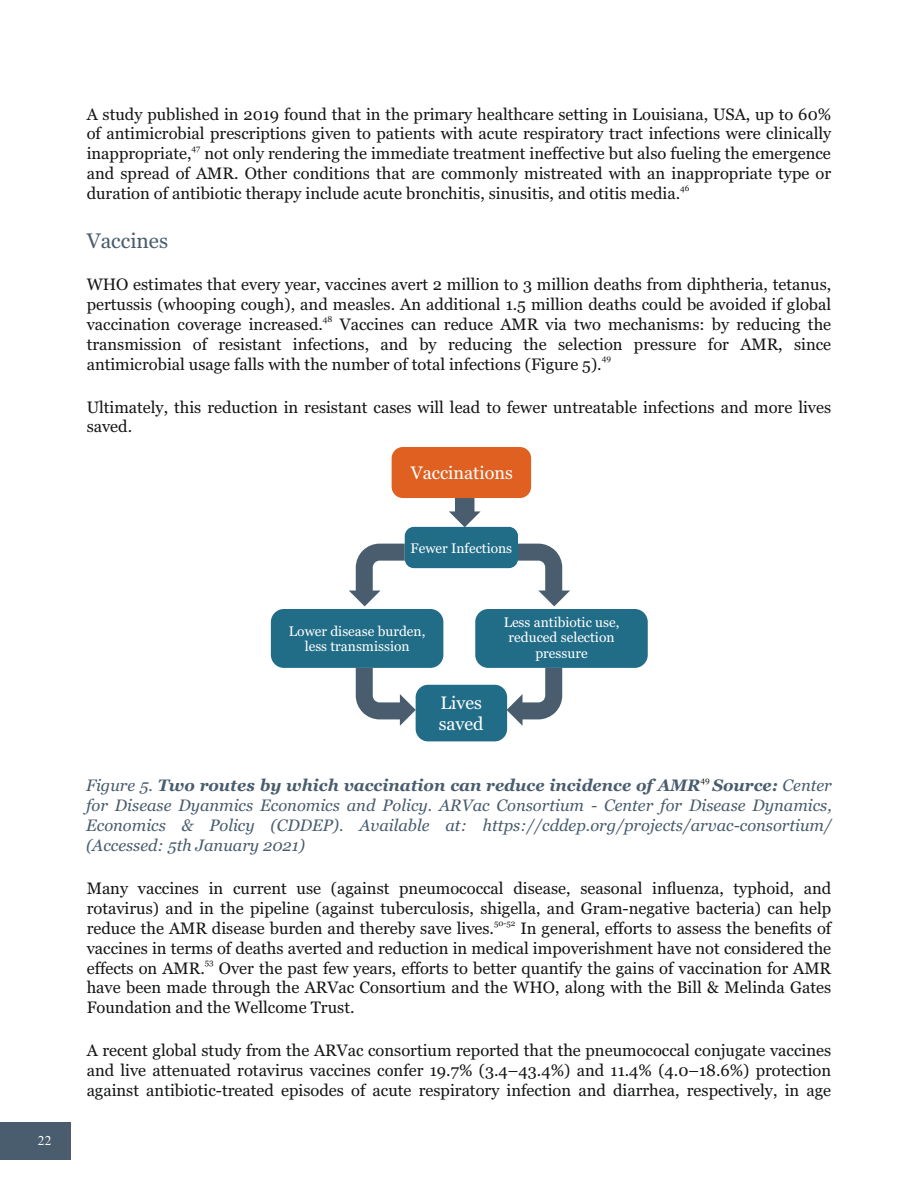
<style>
.page{position:relative;width:918px;height:1188px;background:#fff}
.page>*{position:absolute;margin:0;border:0;box-sizing:border-box;transform-origin:0 0}
.t1{font:21px "Georgia";color:#495d6e}
.t2{font:18px/20.4px "Georgia";color:#fff}
.t3{font:16.5px/19.8px "Georgia";color:#151616}
.t4{font:italic 16.5px/19.8px "Georgia";color:#495d6e;text-align:justify}
.t5{font:italic 700 16.5px "Georgia";color:#495d6e}
.t6{font:13.8px/15.6px "Georgia";color:#fff;text-align:center}
.t7{font:13.5px "Times New Roman";color:#fff}
.t8{font:8.25px "Georgia";color:#151616}
.s1{font-weight:400}
</style>
<div class="page">
<div style="left:0;top:1122px;width:70px;height:37px;background:#495d6e"></div>
<div style="left:392px;top:447px;width:139px;height:51px;background:#df6020;border-radius:11px"></div>
<div style="left:271px;top:609px;width:172px;height:59px;background:#216d88;border-radius:13px"></div>
<div style="left:475px;top:609px;width:173px;height:59px;background:#216d88;border-radius:13px"></div>
<div style="left:405px;top:527px;width:113px;height:41px;background:#216d88;border-radius:9px"></div>
<div style="left:416px;top:685px;width:91px;height:56px;background:#216d88;border-radius:12px"></div>
<svg style="left:349px;top:544px;width:221px;height:182px"></svg>
<svg style="left:449px;top:498px;width:32px;height:29px"></svg>
<p class="t7" style="left:38px;top:1136px;width:15px">22</p>
<p class="t3" style="left:87px;top:105px;width:746px">A study published in 2019 found that in the primary healthcare setting in Louisiana, USA, up to 60% of antimicrobial prescriptions given to patients with acute respiratory tract infections were clinically</p>
<p class="t8" style="left:192px;top:145px;width:10px">47</p>
<p class="t3" style="left:87px;top:145px;width:746px">inappropriate, not only rendering the immediate treatment ineffective but also fueling the emergence and spread of AMR. Other conditions that are commonly mistreated with an inappropriate type or</p>
<p class="t8" style="left:680px;top:184px;width:11px">46</p>
<p class="t3" style="left:87px;top:184px;width:595px">duration of antibiotic therapy include acute bronchitis, sinusitis, and otitis media.</p>
<p class="t1" style="left:87px;top:232px;width:83px">Vaccines</p>
<p class="t3" style="left:87px;top:276px;width:746px">WHO estimates that every year, vaccines avert 2 million to 3 million deaths from diphtheria, tetanus, pertussis (whooping cough), and measles. An additional 1.5 million deaths could be avoided if global</p>
<p class="t8" style="left:323px;top:316px;width:11px">48</p>
<p class="t3" style="left:87px;top:316px;width:746px">vaccination coverage increased. Vaccines can reduce AMR via two mechanisms: by reducing the transmission of resistant infections, and by reducing the selection pressure for AMR, since</p>
<p class="t8" style="left:602px;top:355px;width:11px">49</p>
<p class="t3" style="left:87px;top:355px;width:516px">antimicrobial usage falls with the number of total infections (Figure 5).</p>
<p class="t3" style="left:87px;top:398px;width:746px">Ultimately, this reduction in resistant cases will lead to fewer untreatable infections and more lives saved.</p>
<p class="t2" style="left:411px;top:464px;width:104px">Vaccinations</p>
<p class="t6" style="left:410px;top:541px;width:103px">Fewer Infections</p>
<p class="t6" style="left:289px;top:624px;width:138px">Lower disease burden, less transmission</p>
<p class="t6" style="left:504px;top:615px;width:117px">Less antibiotic use, reduced selection pressure</p>
<p class="t2" style="left:439px;top:694px;width:46px">Lives saved</p>
<p class="t8" style="left:700px;top:777px;width:11px">49</p>
<p class="t4" style="left:86px;top:797px;width:747px">for Disease Dyanmics Economics and Policy. ARVac Consortium - Center for Disease Dynamics, Economics &amp; Policy (CDDEP). Available at: https://cddep.org/projects/arvac-consortium/ (Accessed: 5th January 2021)</p>
<p class="t3" style="left:87px;top:880px;width:746px">Many vaccines in current use (against pneumococcal disease, seasonal influenza, typhoid, and rotavirus) and in the pipeline (against tuberculosis, shigella, and Gram-negative bacteria) can help</p>
<p class="t8" style="left:494px;top:920px;width:23px">50-52</p>
<p class="t5" style="left:86px;top:779px;width:747px"><span class="s1">Figure 5.</span> Two routes by which vaccination can reduce incidence of AMR Source: <span class="s1">Center</span></p>
<p class="t3" style="left:87px;top:920px;width:746px;text-align:right">In general, efforts to assess the benefits of<br>vaccines in terms of deaths averted and reduction in medical impoverishment have not considered the</p>
<p class="t8" style="left:205px;top:959px;width:10px">53</p>
<p class="t3" style="left:87px;top:920px;width:409px">reduce the AMR disease burden and thereby save lives.</p>
<p class="t3" style="left:87px;top:959px;width:746px;text-align:justify">effects on AMR. Over the past few years, efforts to better quantify the gains of vaccination for AMR have been made through the ARVac Consortium and the WHO, along with the Bill &amp; Melinda Gates Foundation and the Wellcome Trust.</p>
<p class="t3" style="left:87px;top:1042px;width:746px;text-align:justify">A recent global study from the ARVac consortium reported that the pneumococcal conjugate vaccines and live attenuated rotavirus vaccines confer 19.7% (3.4–43.4%) and 11.4% (4.0–18.6%) protection against antibiotic-treated episodes of acute respiratory infection and diarrhea, respectively, in age</p>
</div>
